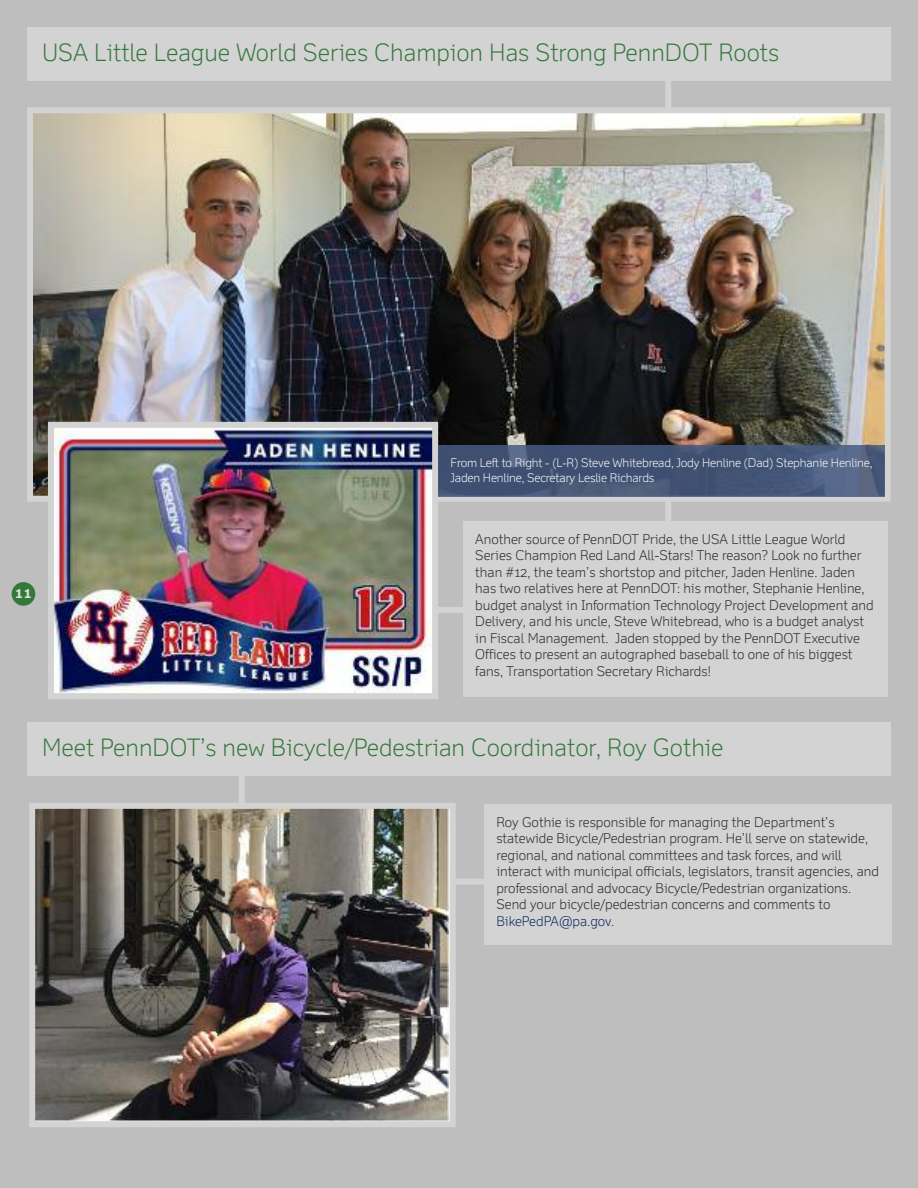
<style>
.page{position:relative;width:918px;height:1188px;background:#bebebe}
.page>*{position:absolute;margin:0;border:0;box-sizing:border-box;transform-origin:0 0}
.t1{font:300 24px "Felbridge";color:#36783c}
.t2{font:300 13.5px/16.5px "Felbridge";color:#272526}
.t3{font:300 12px/14.4px "Felbridge";letter-spacing:-.015em;color:#fff}
.t4{font:700 12px "Verdana";color:#d7e4d8}
.s1{color:#0a255a}
</style>
<div class="page">
<div style="left:12px;top:582px;width:23px;height:24px;background:#36783c;border-radius:50%"></div>
<div style="left:665px;top:46px;width:6px;height:591px;background:#d4d3d4"></div>
<div style="left:308px;top:607px;width:309px;height:6px;background:#d4d3d4"></div>
<div style="left:27px;top:27px;width:864px;height:54px;background:#d4d3d4"></div>
<div style="left:463px;top:521px;width:425px;height:175px;background:#d4d3d4"></div>
<img style="left:34px;top:114px;width:850px;height:381px">
<div style="left:27px;top:107px;width:864px;height:395px;border:6px solid #d4d3d4"></div>
<img style="left:55px;top:429px;width:376px;height:263px">
<div style="left:48px;top:422px;width:390px;height:277px;border:6px solid #d4d3d4"></div>
<div style="left:328px;top:879px;width:309px;height:6px;background:#d4d3d4"></div>
<div style="left:484px;top:804px;width:408px;height:140px;background:#d4d3d4"></div>
<div style="left:239px;top:753px;width:6px;height:197px;background:#d4d3d4"></div>
<div style="left:27px;top:722px;width:864px;height:54px;background:#d4d3d4"></div>
<img style="left:36px;top:810px;width:412px;height:310px">
<div style="left:29px;top:803px;width:427px;height:324px;border:6px solid #d4d3d4"></div>
<div style="left:439px;top:446px;width:446px;height:51px;background:#475b83;opacity:.85"></div>
<h1 class="t1" style="left:42px;top:44px;width:739px">USA Little League World Series Champion Has Strong PennDOT Roots</h1>
<p class="t4" style="left:15px;top:586px;width:19px">11</p>
<p class="t3" style="left:451px;top:457px;width:423px">From Left to Right - (L-R) Steve Whitebread, Jody Henline (Dad) Stephanie Henline,<br>Jaden Henline, Secretary Leslie Richards</p>
<p class="t2" style="left:475px;top:532px;width:400px">Another source of PennDOT Pride, the USA Little League World Series Champion Red Land All-Stars! The reason? Look no further than #12, the team’s shortstop and pitcher, Jaden Henline. Jaden has two relatives here at PennDOT: his mother, Stephanie Henline, budget analyst in Information Technology Project Development and Delivery, and his uncle, Steve Whitebread, who is a budget analyst in Fiscal Management. Jaden stopped by the PennDOT Executive Offices to present an autographed baseball to one of his biggest fans, Transportation Secretary Richards!</p>
<h1 class="t1" style="left:42px;top:739px;width:683px">Meet PennDOT’s new Bicycle/Pedestrian Coordinator, Roy Gothie</h1>
<p class="t2" style="left:496px;top:815px;width:384px">Roy Gothie is responsible for managing the Department’s statewide Bicycle/Pedestrian program. He’ll serve on statewide, regional, and national committees and task forces, and will interact with municipal officials, legislators, transit agencies, and professional and advocacy Bicycle/Pedestrian organizations.<br>Send your bicycle/pedestrian concerns and comments to <span class="s1">BikePedPA@pa.gov</span>.</p>
</div>
